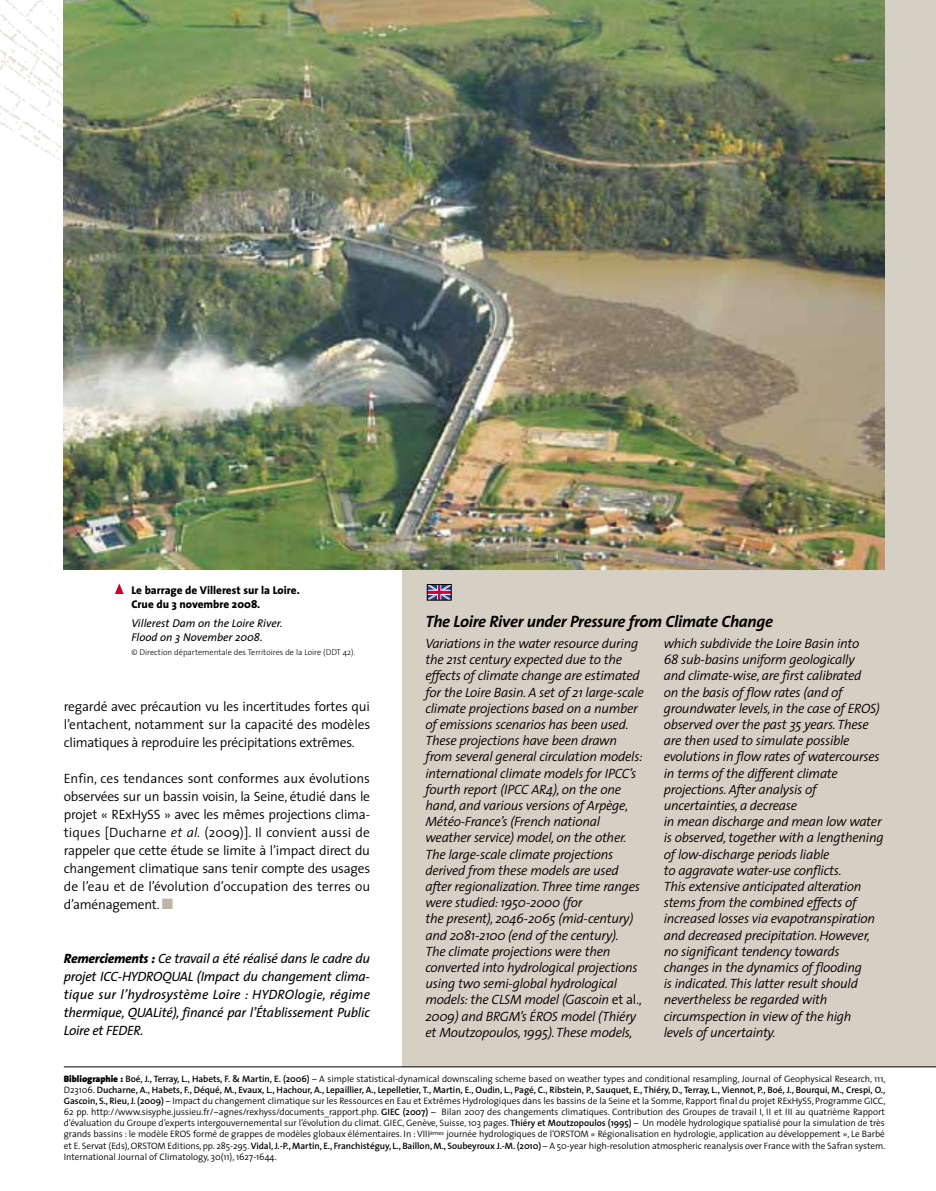
<style>
.page{position:relative;width:936px;height:1191px;background:#fff}
.page>*{position:absolute;margin:0;border:0;box-sizing:border-box;transform-origin:0 0}
.t1{font:italic 700 16.5px "The Sans";letter-spacing:-.02em;color:#000}
.t2{font:italic 300 13.5px/16.2px "The Sans";letter-spacing:-.02em;color:#000}
.t3{font:300 13.5px/18px "The Sans";letter-spacing:-.02em;color:#000;text-align:justify}
.t4{font:italic 13.5px/18px "The Sans";letter-spacing:-.015em;color:#000;text-align:justify}
.t5{font:800 11.25px/14.2px "The Sans";color:#000}
.t6{font:italic 11.25px/14.2px "The Sans";color:#000}
.t7{font:300 9.3px/11.1px "The Sans";letter-spacing:-.005em;color:#000;text-align:justify}
.t8{font:300 8.25px "The Sans";color:#000}
.s1{font-style:italic}
.s2{color:#beb4a6}
.s3{font-weight:800}
.s4{font-style:normal}
.s5{font-weight:900}
.s6{font-weight:600}
</style>
<div class="page">
<div style="left:402px;top:0;width:533px;height:1066px;background:#d6cfc4"></div>
<img style="left:0;top:0;width:64px;height:206px">
<hr style="left:64px;top:1066px;width:871px;height:1px;background:#000">
<svg style="left:429px;top:586px;width:20px;height:12px"></svg>
<div style="left:427px;top:584px;width:24px;height:16px;border:1px solid #000"></div>
<img style="left:64px;top:0;width:820px;height:570px">
<svg style="left:115px;top:583px;width:9px;height:11px"></svg>
<p class="t5" style="left:131px;top:583px;width:170px">Le barrage de Villerest sur la Loire.<br>Crue du 3 novembre 2008.</p>
<p class="t6" style="left:131px;top:615px;width:153px">Villerest Dam on the Loire River.<br>Flood on 3 November 2008.</p>
<p class="t8" style="left:131px;top:645px;width:225px">© Direction départementale des Territoires de la Loire (DDT 42).</p>
<p class="t3" style="left:64px;top:697px;width:308px">regardé avec précaution vu les incertitudes fortes qui l’entachent, notamment sur la capacité des modèles climatiques à reproduire les précipitations extrêmes.</p>
<p class="t3" style="left:64px;top:769px;width:308px">Enfin, ces tendances sont conformes aux évolutions observées sur un bassin voisin, la Seine, étudié dans le projet « RExHySS » avec les mêmes projections clima&shy;tiques [Ducharne <span class="s1">et al.</span> (2009)]. Il convient aussi de rappeler que cette étude se limite à l’impact direct du changement climatique sans tenir compte des usages de l’eau et de l’évolution d’occupation des terres ou d’aménagement. <span class="s2">■</span></p>
<p class="t4" style="left:64px;top:949px;width:308px"><span class="s3">Remerciements :</span> Ce travail a été réalisé dans le cadre du projet ICC-HYDROQUAL (Impact du changement clima&shy;tique sur l’hydrosystème Loire : HYDROlogie, régime thermique, QUALité), financé par l’Établissement Public Loire et FEDER.</p>
<p class="t1" style="left:425px;top:607px;width:349px">The Loire River under Pressure from Climate Change</p>
<p class="t2" style="left:425px;top:635px;width:220px">Variations in the water resource during the 21st century expected due to the effects of climate change are estimated for the Loire Basin. A set of 21 large-scale climate projections based on a number of emissions scenarios has been used.<br>These projections have been drawn from several general circulation models: international climate models for IPCC’s fourth report (IPCC AR4), on the one hand, and various versions of Arpège, Météo-France’s (French national weather service) model, on the other.<br>The large-scale climate projections derived from these models are used after regionalization. Three time ranges were studied: 1950-2000 (for<br>the present), 2046-2065 (mid-century) and 2081-2100 (end of the century).<br>The climate projections were then converted into hydrological projections using two semi-global hydrological models: the CLSM model (Gascoin <span class="s4">et al., </span>2009) and BRGM’s ÉROS model (Thiéry et Moutzopoulos, 1995). These models,</p>
<p class="t2" style="left:663px;top:635px;width:221px">which subdivide the Loire Basin into<br>68 sub-basins uniform geologically<br>and climate-wise, are first calibrated<br>on the basis of flow rates (and of groundwater levels, in the case of EROS) observed over the past 35 years. These are then used to simulate possible evolutions in flow rates of watercourses in terms of the different climate projections. After analysis of uncertainties, a decrease<br>in mean discharge and mean low water is observed, together with a lengthening of low-discharge periods liable<br>to aggravate water-use conflicts.<br>This extensive anticipated alteration stems from the combined effects of increased losses via evapotranspiration and decreased precipitation. However, no significant tendency towards changes in the dynamics of flooding<br>is indicated. This latter result should nevertheless be regarded with circumspection in view of the high levels of uncertainty.</p>
<p class="t7" style="left:64px;top:1072px;width:823px"><span class="s5">Bibliographie :</span> <span class="s6">Boé, J., Terray, L., Habets, F. &amp; Martin, E. (2006)</span> – A simple statistical-dynamical downscaling scheme based on weather types and conditional resampling, Journal of Geophysical Research, 111, D23106. <span class="s6">Ducharne, A., Habets, F., Déqué, M., Evaux, L., Hachour, A., Lepaillier, A., Lepelletier, T., Martin, E., Oudin, L., Pagé, C., Ribstein, P., Sauquet, E., Thiéry, D., Terray, L., Viennot, P., Boé, J., Bourqui, M., Crespi, O., Gascoin, S., Rieu, J. (2009)</span> – Impact du changement climatique sur les Ressources en Eau et Extrêmes Hydrologiques dans les bassins de la Seine et la Somme, Rapport final du projet RExHySS, Programme GICC, 62 pp. http://www.sisyphe.jussieu.fr/~agnes/rexhyss/documents_rapport.php. <span class="s6">GIEC (2007)</span> – Bilan 2007 des changements climatiques. Contribution des Groupes de travail I, II et III au quatrième Rapport d’évaluation du Groupe d’experts intergouvernemental sur l’évolution du climat. GIEC, Genève, Suisse, 103 pages. <span class="s6">Thiéry et Moutzopoulos (1995)</span> – Un modèle hydrologique spatialisé pour la simulation de très grands bassins : le modèle EROS formé de grappes de modèles globaux élémentaires. In : VIII<sup>èmes</sup> journée hydrologiques de l’ORSTOM « Régionalisation en hydrologie, application au développement », Le Barbé et E. Servat (Eds), ORSTOM Editions, pp. 285-295. <span class="s6">Vidal, J.-P., Martin, E., Franchistéguy, L., Baillon, M., Soubeyroux J.-M. (2010)</span> – A 50-year high-resolution atmospheric reanalysis over France with the Safran system.<br>International Journal of Climatology, 30(11), 1627-1644.</p>
</div>
